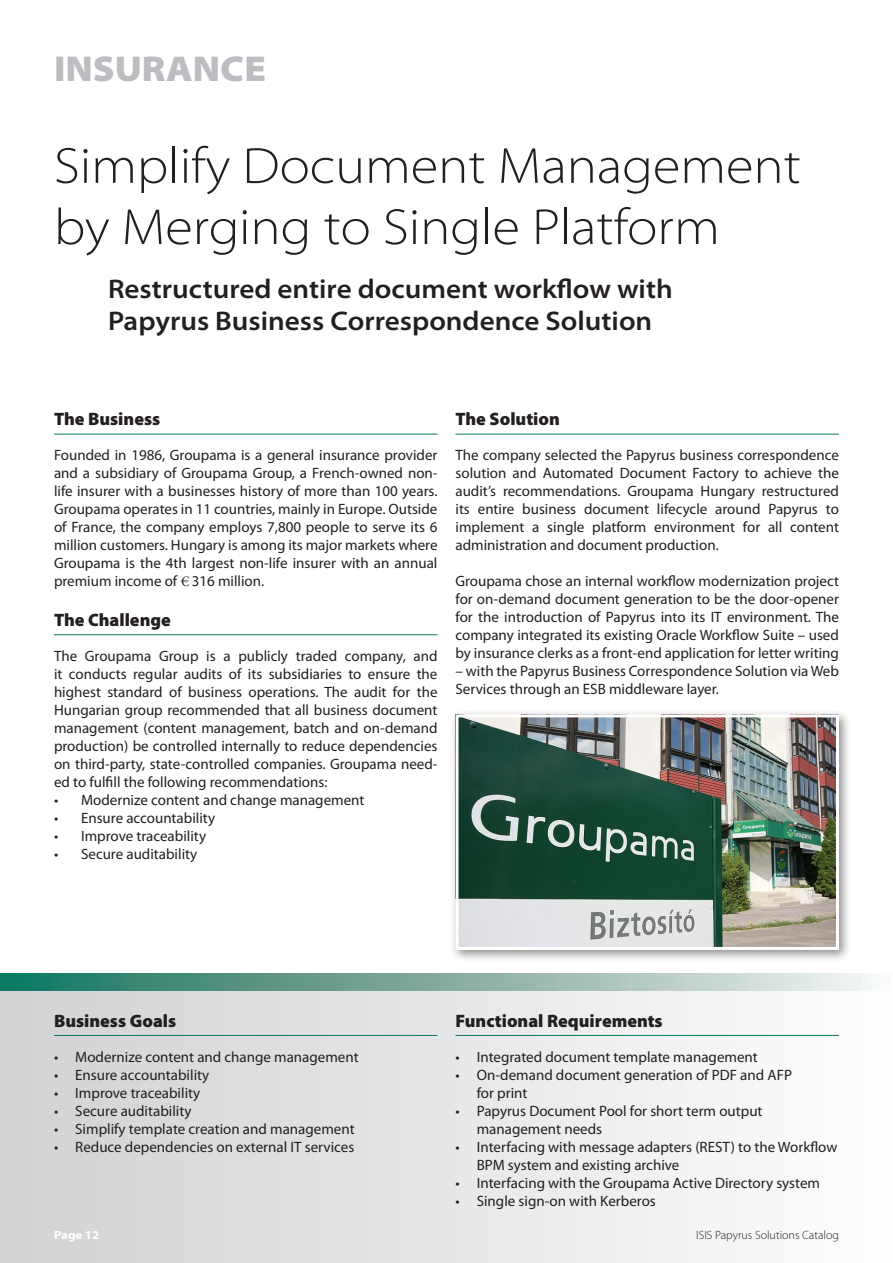
<style>
.page{position:relative;width:893px;height:1263px;background:#fff}
.page>*{position:absolute;margin:0;border:0;box-sizing:border-box;transform-origin:0 0}
.t1{font:300 semi-expanded 51px/61.2px "Myriad Pro";color:#231f20}
.t2{font:900 semi-expanded 36px "Myriad Pro";color:#bcbdc0}
.t3{font:600 semi-expanded 27px/32.4px "Myriad Pro";color:#231f20}
.t4{font:900 18px "Myriad Pro";color:#231f20}
.t5{font:15px/18px "Myriad Pro";color:#231f20;text-align:justify}
.t6{font:300 12px "Myriad Pro";color:#231f20}
.t7{font:700 semi-expanded 12px "Myriad Pro";color:#fff}
.s1{font-family:"Adobe Garamond Pro"}
</style>
<div class="page">
<div style="left:0;top:990px;width:893px;height:273px;background:linear-gradient(to right,#d0d1d4,#fdfdfe)"></div>
<hr style="left:54px;top:434px;width:383px;height:1px;background:#0a7861">
<hr style="left:54px;top:634px;width:383px;height:1px;background:#0a7861">
<hr style="left:455px;top:434px;width:384px;height:1px;background:#0a7861">
<hr style="left:54px;top:1035px;width:383px;height:1px;background:#0a7861">
<hr style="left:455px;top:1035px;width:384px;height:1px;background:#0a7861">
<div style="left:0;top:973px;width:893px;height:17px;background:linear-gradient(to right,#127058,#f9f1f0)"></div>
<div style="left:449px;top:708px;width:402px;height:254px;background:#231f20;opacity:.5"></div>
<img style="left:459px;top:718px;width:376px;height:228px">
<div style="left:455px;top:714px;width:384px;height:236px;border:3px solid #fff"></div>
<h2 class="t2" style="left:54px;top:48px;width:213px">INSURANCE</h2>
<h1 class="t1" style="left:54px;top:136px;width:748px">Simplify Document Management by Merging to Single Platform</h1>
<h3 class="t3" style="left:108px;top:273px;width:566px">Restructured entire document workflow with<br>Papyrus Business Correspondence Solution</h3>
<p class="t4" style="left:54px;top:409px;width:108px">The Business</p>
<p class="t5" style="left:54px;top:446px;width:385px">Founded in 1986, Groupama is a general insurance provider and a subsidiary of Groupama Group, a French-owned non&shy;life insurer with a businesses history of more than 100 years.<br>Groupama operates in 11 countries, mainly in Europe. Outside of France, the company employs 7,800 people to serve its 6 million customers. Hungary is among its major markets where Groupama is the 4th largest non-life insurer with an annual premium income of <span class="s1">€</span> 316 million.</p>
<p class="t4" style="left:54px;top:610px;width:118px">The Challenge</p>
<p class="t5" style="left:54px;top:647px;width:385px">The Groupama Group is a publicly traded company, and it conducts regular audits of its subsidiaries to ensure the highest standard of business operations. The audit for the Hungarian group recommended that all business document management (content management, batch and on-demand production) be controlled internally to reduce dependencies on third-party, state-controlled companies. Groupama need&shy;ed to fulfill the following recommendations:</p>
<p class="t5" style="left:54px;top:791px;width:312px">• Modernize content and change management</p>
<p class="t5" style="left:54px;top:809px;width:163px">• Ensure accountability</p>
<p class="t5" style="left:54px;top:827px;width:154px">• Improve traceability</p>
<p class="t5" style="left:54px;top:845px;width:145px">• Secure auditability</p>
<p class="t4" style="left:455px;top:409px;width:106px">The Solution</p>
<p class="t5" style="left:455px;top:446px;width:385px">The company selected the Papyrus business correspondence solution and Automated Document Factory to achieve the audit’s recommendations. Groupama Hungary restructured its entire business document lifecycle around Papyrus to implement a single platform environment for all content administration and document production.</p>
<p class="t5" style="left:455px;top:572px;width:385px">Groupama chose an internal workflow modernization project for on-demand document generation to be the door-opener for the introduction of Papyrus into its IT environment. The company integrated its existing Oracle Workflow Suite – used by insurance clerks as a front-end application for letter writing</p>
<p class="t5" style="left:455px;top:662px;width:385px">– with the Papyrus Business Correspondence Solution via Web<br>Services through an ESB middleware layer.</p>
<p class="t4" style="left:54px;top:1010px;width:124px">Business Goals</p>
<p class="t5" style="left:54px;top:1048px;width:306px">• Modernize content and change management</p>
<p class="t5" style="left:54px;top:1066px;width:157px">• Ensure accountability</p>
<p class="t5" style="left:54px;top:1084px;width:148px">• Improve traceability</p>
<p class="t5" style="left:54px;top:1102px;width:139px">• Secure auditability</p>
<p class="t5" style="left:54px;top:1120px;width:302px">• Simplify template creation and management</p>
<p class="t5" style="left:54px;top:1138px;width:302px">• Reduce dependencies on external IT services</p>
<p class="t4" style="left:455px;top:1010px;width:209px">Functional Requirements</p>
<p class="t5" style="left:455px;top:1048px;width:304px">• Integrated document template management</p>
<p class="t5" style="left:477px;top:1066px;width:317px;text-indent:-21px">• On-demand document generation of PDF and AFP for print</p>
<p class="t5" style="left:477px;top:1102px;width:287px;text-indent:-21px">• Papyrus Document Pool for short term output management needs</p>
<p class="t5" style="left:477px;top:1138px;width:362px;text-indent:-21px">• Interfacing with message adapters (REST) to the Workflow<br>BPM system and existing archive</p>
<p class="t5" style="left:455px;top:1174px;width:366px">• Interfacing with the Groupama Active Directory system</p>
<p class="t5" style="left:455px;top:1192px;width:202px">• Single sign-on with Kerberos</p>
<p class="t7" style="left:54px;top:1228px;width:47px">Page 12</p>
<p class="t6" style="left:696px;top:1228px;width:144px">ISIS Papyrus Solutions Catalog</p>
</div>
